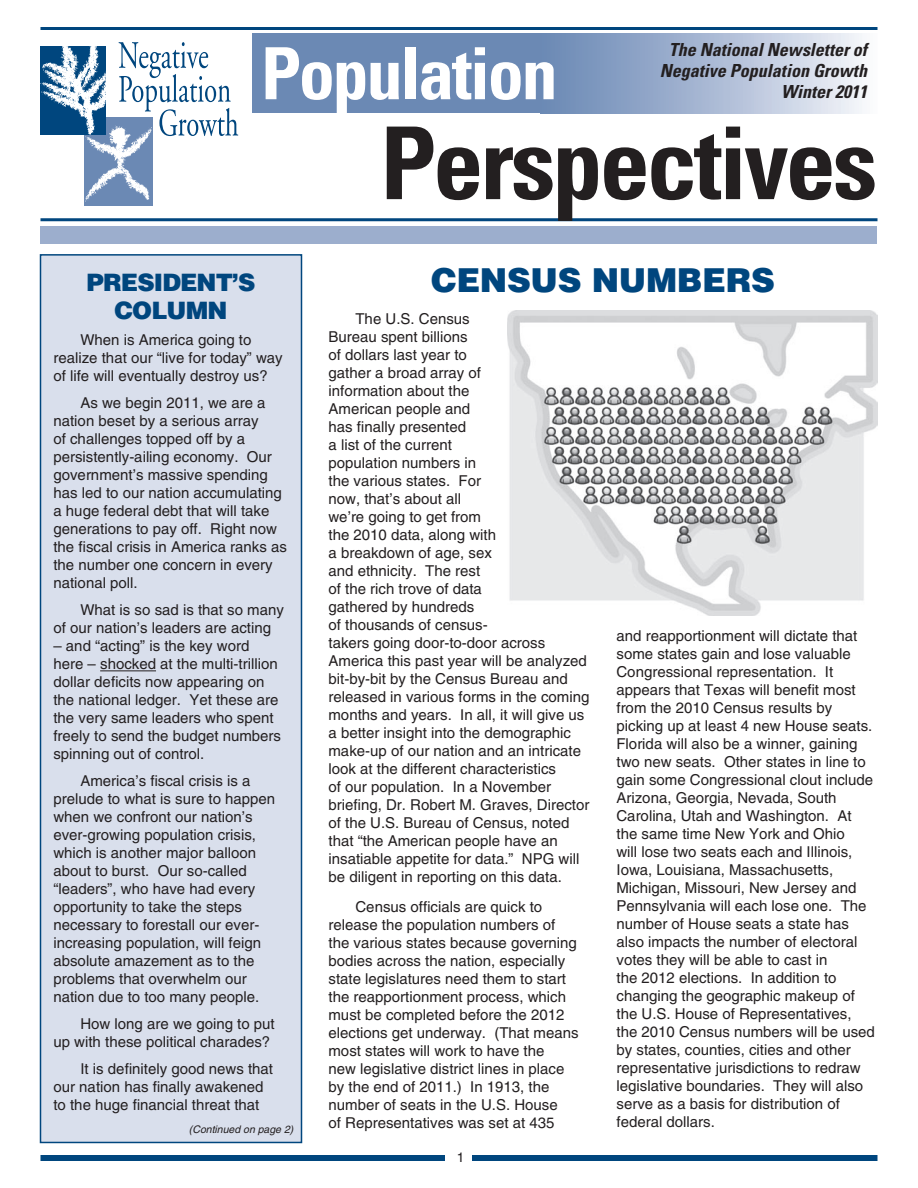
<style>
.page{position:relative;width:918px;height:1188px;background:#fff}
.page>*{position:absolute;margin:0;border:0;box-sizing:border-box;transform-origin:0 0}
.t1{font:700 condensed 100.5px "Univers";letter-spacing:-.03em;color:#231f20}
.t2{font:700 condensed 72px "Univers";letter-spacing:-.03em;color:#fff}
.Headlines{font:900 33px "Helvetica";letter-spacing:-.01em;color:#00467e}
.Headlines-2{font:900 24px/28.8px "Helvetica";letter-spacing:-.035em;color:#00467e}
.t3{font:italic 700 condensed 18px/21px "Univers";color:#231f20;text-align:center}
.Body{font:15px/18px "Helvetica";color:#231f20}
.t4{font:13.5px "Helvetica";color:#231f20}
.t5{font:italic 10.5px "Helvetica";color:#231f20}
</style>
<div class="page">
<div style="left:40px;top:254px;width:262px;height:889px;background:#d9dfec;border:2px solid #00467e"></div>
<div style="left:40px;top:226px;width:838px;height:18px;background:#9caecd"></div>
<div style="left:252px;top:34px;width:315px;height:79px;background:#6b89b4"></div>
<div style="left:540px;top:34px;width:338px;height:79px;background:linear-gradient(to right,#6483b1,#f6f6fb)"></div>
<div style="left:84px;top:117px;width:69px;height:89px;background:#6b89b4"></div>
<svg style="left:40px;top:42px;width:198px;height:160px"></svg>
<hr style="left:40px;top:27px;width:838px;height:3px;background:#00467e">
<div style="left:40px;top:1155px;width:838px;height:6px;background:#00467e"></div>
<hr style="left:40px;top:218px;width:838px;height:3px;background:#00467e">
<hr style="left:100px;top:670px;width:56px;height:1px;background:#231f20">
<div style="left:445px;top:1149px;width:27px;height:17px;background:#fff"></div>
<img style="left:507px;top:311px;width:370px;height:305px">
<p class="t3" style="left:660px;top:39px;width:209px">The National Newsletter of<br>Negative Population Growth</p>
<p class="t3" style="left:781px;top:81px;width:87px">Winter 2011</p>
<p class="t2" style="left:261px;top:29px;width:298px">Population</p>
<p class="t1" style="left:380px;top:102px;width:499px">Perspectives</p>
<p class="Headlines-2" style="left:114px;top:267px;width:143px;text-indent:-28px">PRESIDENT’S<br>COLU</p>
<p class="Headlines-2" style="left:186px;top:296px;width:43px">MN</p>
<p class="Body" style="left:53px;top:331px;width:231px;text-indent:27px">When is America going to realize that our “live for today” way of life will eventually destroy us?</p>
<p class="Body" style="left:53px;top:394px;width:235px;text-indent:27px">As we begin 2011, we are a nation beset by a serious array<br>of challenges topped off by a persistently-ailing economy. Our government’s massive spending has led to our nation accumulating a huge federal debt that will take generations to pay off. Right now the fiscal crisis in America ranks as the number one concern in every national poll.</p>
<p class="Body" style="left:53px;top:601px;width:232px;text-indent:27px">What is so sad is that so many of our nation’s leaders are acting</p>
<p class="Body" style="left:53px;top:637px;width:229px">– and “acting” is the key word here – shocked at the multi-trillion dollar deficits now appearing on the national ledger. Yet these are the very same leaders who spent freely to send the budget numbers spinning out of control.</p>
<p class="Body" style="left:53px;top:772px;width:223px;text-indent:27px">America’s fiscal crisis is a prelude to what is sure to happen when we confront our nation’s ever-growing population crisis, which is another major balloon about to burst. Our so-called “leaders”, who have had every opportunity to take the steps necessary to forestall our ever&shy;increasing population, will feign absolute amazement as to the problems that overwhelm our nation due to too many people.</p>
<p class="Body" style="left:53px;top:1015px;width:223px;text-indent:27px">How long are we going to put up with these political charades?</p>
<p class="Body" style="left:53px;top:1060px;width:221px;text-indent:27px">It is definitely good news that our nation has finally awakened to the huge financial threat that</p>
<p class="t5" style="left:189px;top:1123px;width:106px">(Continued on page 2)</p>
<p class="Headlines" style="left:431px;top:258px;width:345px">CENSUS NUMBERS</p>
<p class="Body" style="left:328px;top:310px;width:262px;text-indent:27px">The U.S. Census<br>Bureau spent billions<br>of dollars last year to<br>gather a broad array of<br>information about the<br>American people and<br>has finally presented<br>a list of the current<br>population numbers in<br>the various states. For<br>now, that’s about all<br>we’re going to get from<br>the 2010 data, along with<br>a breakdown of age, sex<br>and ethnicity. The rest<br>of the rich trove of data<br>gathered by hundreds<br>of thousands of census-<br>takers going door-to-door across<br>America this past year will be analyzed bit-by-bit by the Census Bureau and released in various forms in the coming months and years. In all, it will give us a better insight into the demographic make-up of our nation and an intricate look at the different characteristics<br>of our population. In a November briefing, Dr. Robert M. Graves, Director of the U.S. Bureau of Census, noted that “the American people have an insatiable appetite for data.” NPG will be diligent in reporting on this data.</p>
<p class="Body" style="left:328px;top:898px;width:252px;text-indent:27px">Census officials are quick to release the population numbers of the various states because governing bodies across the nation, especially state legislatures need them to start the reapportionment process, which must be completed before the 2012 elections get underway. (That means most states will work to have the<br>new legislative district lines in place by the end of 2011.) In 1913, the number of seats in the U.S. House<br>of Representatives was set at 435</p>
<p class="Body" style="left:616px;top:627px;width:260px">and reapportionment will dictate that some states gain and lose valuable Congressional representation. It appears that Texas will benefit most from the 2010 Census results by picking up at least 4 new House seats.<br>Florida will also be a winner, gaining two new seats. Other states in line to gain some Congressional clout include Arizona, Georgia, Nevada, South Carolina, Utah and Washington. At the same time New York and Ohio<br>will lose two seats each and Illinois, Iowa, Louisiana, Massachusetts, Michigan, Missouri, New Jersey and Pennsylvania will each lose one. The number of House seats a state has also impacts the number of electoral votes they will be able to cast in<br>the 2012 elections. In addition to changing the geographic makeup of the U.S. House of Representatives, the 2010 Census numbers will be used by states, counties, cities and other representative jurisdictions to redraw legislative boundaries. They will also serve as a basis for distribution of federal dollars.</p>
<p class="t4" style="left:457px;top:1150px;width:9px">1</p>
</div>
